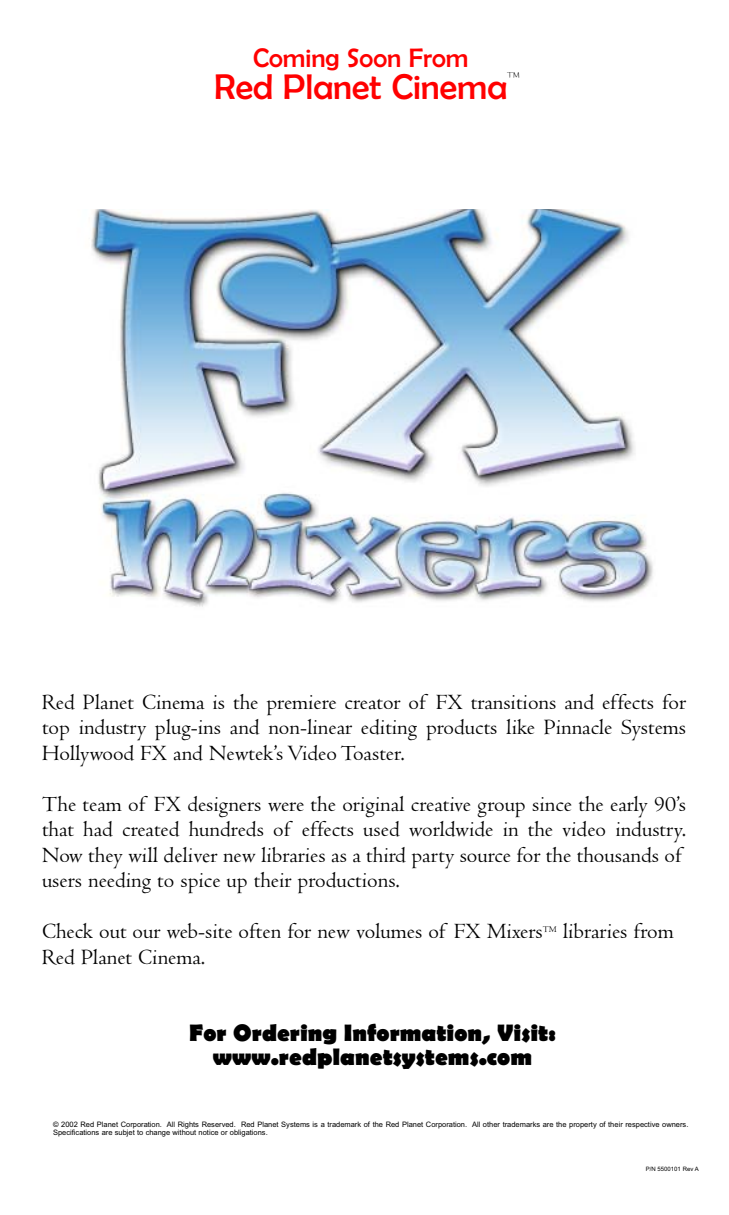
<style>
.page{position:relative;width:729px;height:1215px;background:#fff}
.page>*{position:absolute;margin:0;border:0;box-sizing:border-box;transform-origin:0 0}
.t1{font:36px "Berlin Sans FB";color:#f00}
.t2{font:27px "Berlin Sans FB";color:#f00}
.t3{font:700 24px/24px "Berlin Sans FB";color:#000;text-align:center}
.t4{font:22.5px/25.5px "Centaur";color:#000;text-align:justify}
.t5{font:10.5px "Papyrus";color:#000}
.t6{font:9px "Centaur";color:#000}
.t7{font:7.5px/7.5px "Arial";color:#000}
.t8{font:6px "Arial";color:#000}
</style>
<div class="page">
<img style="left:91px;top:209px;width:562px;height:398px">
<p class="t2" style="left:253px;top:49px;width:217px">Coming Soon From</p>
<h1 class="t1" style="left:214px;top:74px;width:294px">Red Planet Cinema</h1>
<p class="t5" style="left:507px;top:72px;width:14px">™</p>
<p class="t4" style="left:42px;top:692px;width:646px">Red Planet Cinema is the premiere creator of FX transitions and effects for top industry plug-ins and non-linear editing products like Pinnacle Systems Hollywood FX and Newtek’s Video Toaster.</p>
<p class="t4" style="left:42px;top:794px;width:646px;text-align:left">The team of FX designers were the original creative group since the early 90’s that had created hundreds of effects used worldwide in the video industry.<br>Now they will deliver new libraries as a third party source for the thousands of users needing to spice up their productions.</p>
<p class="t4" style="left:42px;top:921px;width:502px">Check out our web-site often for new volumes of FX Mixers</p>
<p class="t6" style="left:543px;top:926px;width:15px">TM</p>
<p class="t4" style="left:563px;top:921px;width:112px">libraries from</p>
<p class="t4" style="left:42px;top:947px;width:165px">Red Planet Cinema.</p>
<p class="t3" style="left:189px;top:1022px;width:368px">For Ordering Information, Visit: www.redplanetsystems.com</p>
<p class="t7" style="left:53px;top:1122px;width:637px">© 2002 Red Planet Corporation. All Rights Reserved. Red Planet Systems is a trademark of the Red Planet Corporation. All other trademarks are the property of their respective owners.<br>Specifications are subjet to change without notice or obligations.</p>
<p class="t8" style="left:646px;top:1167px;width:55px">P/N 5500101 Rev A</p>
</div>
